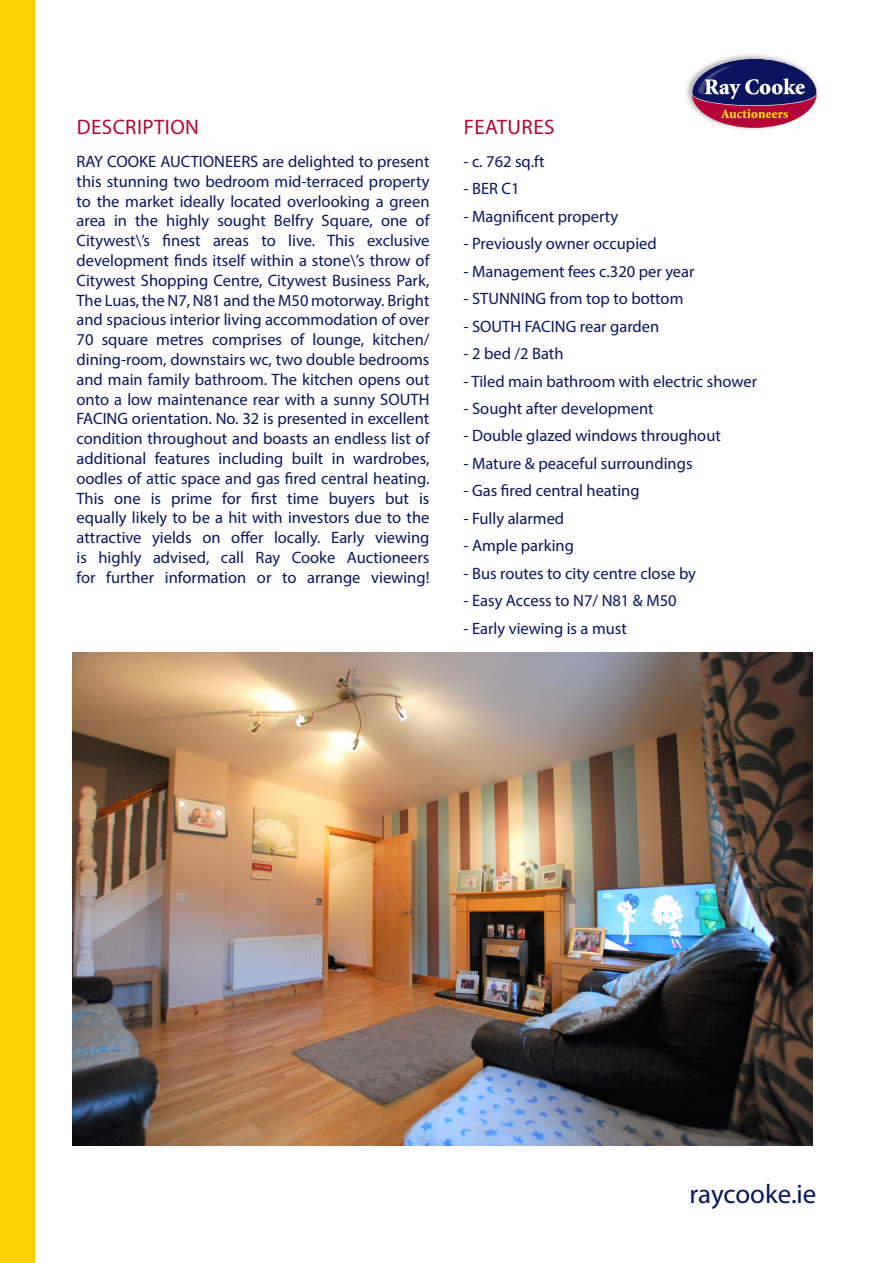
<style>
.page{position:relative;width:893px;height:1263px;background:#fff}
.page>*{position:absolute;margin:0;border:0;box-sizing:border-box;transform-origin:0 0}
.t1{font:27px "Myriad Pro";letter-spacing:-.005em;color:#0b145e}
.RC_Body_Head{font:21px "Myriad Pro";letter-spacing:.02em;color:#b50536}
.RC_Body{font:21px "Myriad Pro";letter-spacing:.02em;color:#b50536}
.RC_Body-2{font:16.5px/19.8px "Myriad Pro";color:#0b145e;text-align:justify}
.RC_Bullets{font:16.5px "Myriad Pro";color:#0b145e}
</style>
<div class="page">
<div style="left:0;top:0;width:34px;height:1263px;background:#fed105"></div>
<img style="left:686px;top:54px;width:132px;height:76px">
<div style="left:692px;top:59px;width:125px;height:69px;background:#b50536;border-radius:50%"></div>
<svg style="left:692px;top:58px;width:125px;height:60px"></svg>
<img style="left:72px;top:652px;width:740px;height:493px">
<p class="RC_Body_Head" style="left:77px;top:114px;width:124px">DESCRIPTION</p>
<p class="RC_Body-2" style="left:77px;top:151px;width:354px">RAY COOKE AUCTIONEERS are delighted to present this stunning two bedroom mid-terraced property to the market ideally located overlooking a green area in the highly sought Belfry Square, one of Citywest\’s finest areas to live. This exclusive development finds itself within a stone\’s throw of Citywest Shopping Centre, Citywest Business Park, The Luas, the N7, N81 and the M50 motorway. Bright and spacious interior living accommodation of over 70 square metres comprises of lounge, kitchen/ dining-room, downstairs wc, two double bedrooms and main family bathroom. The kitchen opens out onto a low maintenance rear with a sunny SOUTH FACING orientation. No. 32 is presented in excellent condition throughout and boasts an endless list of additional features including built in wardrobes, oodles of attic space and gas fired central heating.<br>This one is prime for first time buyers but is equally likely to be a hit with investors due to the attractive yields on offer locally. Early viewing is highly advised, call Ray Cooke Auctioneers for further information or to arrange viewing!</p>
<p class="RC_Body" style="left:464px;top:114px;width:92px">FEATURES</p>
<p class="RC_Bullets" style="left:463px;top:151px;width:83px">- c. 762 sq.ft</p>
<p class="RC_Bullets" style="left:463px;top:179px;width:58px">- BER C1</p>
<p class="RC_Bullets" style="left:463px;top:206px;width:156px">- Magnificent property</p>
<p class="RC_Bullets" style="left:463px;top:234px;width:195px">- Previously owner occupied</p>
<p class="RC_Bullets" style="left:463px;top:261px;width:233px">- Management fees c.320 per year</p>
<p class="RC_Bullets" style="left:463px;top:288px;width:221px">- STUNNING from top to bottom</p>
<p class="RC_Bullets" style="left:463px;top:316px;width:197px">- SOUTH FACING rear garden</p>
<p class="RC_Bullets" style="left:463px;top:343px;width:102px">- 2 bed /2 Bath</p>
<p class="RC_Bullets" style="left:463px;top:371px;width:295px">- Tiled main bathroom with electric shower</p>
<p class="RC_Bullets" style="left:463px;top:398px;width:192px">- Sought after development</p>
<p class="RC_Bullets" style="left:463px;top:426px;width:259px">- Double glazed windows throughout</p>
<p class="RC_Bullets" style="left:463px;top:453px;width:231px">- Mature &amp; peaceful surroundings</p>
<p class="RC_Bullets" style="left:463px;top:481px;width:178px">- Gas fired central heating</p>
<p class="RC_Bullets" style="left:463px;top:508px;width:102px">- Fully alarmed</p>
<p class="RC_Bullets" style="left:463px;top:536px;width:112px">- Ample parking</p>
<p class="RC_Bullets" style="left:463px;top:563px;width:234px">- Bus routes to city centre close by</p>
<p class="RC_Bullets" style="left:463px;top:590px;width:215px">- Easy Access to N7/ N81 &amp; M50</p>
<p class="RC_Bullets" style="left:463px;top:618px;width:165px">- Early viewing is a must</p>
<h1 class="t1" style="left:690px;top:1178px;width:128px">raycooke.ie</h1>
</div>
